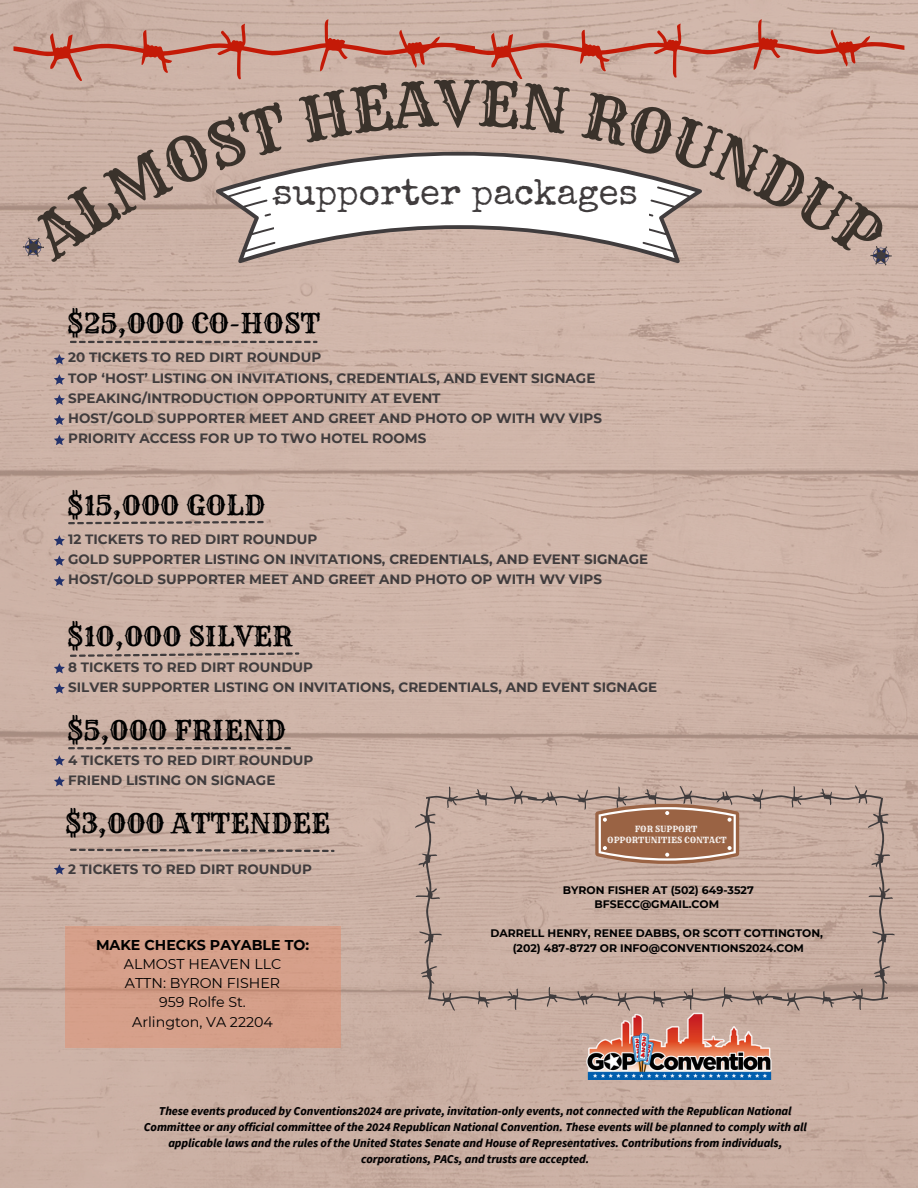
<style>
.page{position:relative;width:918px;height:1188px;background:#cdb3a7}
.page>*{position:absolute;margin:0;border:0;box-sizing:border-box;transform-origin:0 0}
.t1{font:60.3px "Rye";color:#3a322b}
.t2{font:36.6px "Special Elite";color:#403c3d}
.t3{font:27px "Rye";color:#000}
.t4{font:14.25px/19.2px "Montserrat";color:#000;text-align:center}
.t5{font:700 14.25px "Montserrat";color:#000}
.t6{font:700 13.5px/20.2px "Montserrat";color:#403c3d}
.t7{font:italic 700 12px "Source Sans Pro";color:#000}
.t8{font:700 10.95px/14.5px "Montserrat";color:#000;text-align:center}
.t9{font:8.4px "Rye";color:#fff}
</style>
<div class="page">
<svg style="left:54px;top:354px;width:11px;height:10px"></svg>
<svg style="left:70px;top:341px;width:248px;height:2px"></svg>
<svg style="left:68px;top:521px;width:196px;height:3px"></svg>
<svg style="left:70px;top:652px;width:229px;height:5px"></svg>
<svg style="left:68px;top:747px;width:223px;height:2px"></svg>
<svg style="left:70px;top:849px;width:265px;height:3px"></svg>
<svg style="left:54px;top:374px;width:11px;height:10px"></svg>
<svg style="left:54px;top:394px;width:11px;height:11px"></svg>
<svg style="left:54px;top:415px;width:11px;height:10px"></svg>
<svg style="left:54px;top:435px;width:11px;height:10px"></svg>
<svg style="left:54px;top:535px;width:11px;height:10px"></svg>
<svg style="left:54px;top:555px;width:11px;height:10px"></svg>
<svg style="left:54px;top:576px;width:11px;height:10px"></svg>
<svg style="left:54px;top:663px;width:11px;height:10px"></svg>
<svg style="left:54px;top:683px;width:11px;height:10px"></svg>
<svg style="left:54px;top:755px;width:11px;height:10px"></svg>
<svg style="left:54px;top:864px;width:11px;height:10px"></svg>
<img style="left:577px;top:1010px;width:207px;height:70px">
<svg style="left:415px;top:786px;width:480px;height:224px"></svg>
<svg style="left:54px;top:776px;width:11px;height:10px"></svg>
<div style="left:65px;top:926px;width:275px;height:122px;background:#d59f89"></div>
<svg style="left:14px;top:19px;width:890px;height:251px"></svg>
<p class="t1" style="left:436px;top:66px;width:43px">V</p>
<p class="t2" style="left:273px;top:178px;width:366px">supporter packages</p>
<p class="t3" style="left:67px;top:307px;width:255px">$25,000 CO-HOST</p>
<p class="t6" style="left:68px;top:347px;width:255px">20 TICKETS TO RED DIRT ROUNDUP</p>
<p class="t6" style="left:68px;top:368px;width:529px">TOP ‘HOST’ LISTING ON INVITATIONS, CREDENTIALS, AND EVENT SIGNAGE</p>
<p class="t6" style="left:68px;top:388px;width:535px">SPEAKING/INTRODUCTION OPPORTUNITY AT EVENT<br>HOST/GOLD SUPPORTER MEET AND GREET AND PHOTO OP WITH WV VIPS<br>PRIORITY ACCESS FOR UP TO TWO HOTEL ROOMS</p>
<p class="t3" style="left:67px;top:488px;width:200px">$15,000 GOLD</p>
<h3 class="t6" style="left:68px;top:529px;width:251px">12 TICKETS TO RED DIRT ROUNDUP</h3>
<h4 class="t6" style="left:68px;top:549px;width:582px">GOLD SUPPORTER LISTING ON INVITATIONS, CREDENTIALS, AND EVENT SIGNAGE</h4>
<p class="t6" style="left:68px;top:569px;width:535px">HOST/GOLD SUPPORTER MEET AND GREET AND PHOTO OP WITH WV VIPS</p>
<p class="t3" style="left:67px;top:619px;width:227px">$10,000 SILVER</p>
<p class="t6" style="left:68px;top:657px;width:591px">8 TICKETS TO RED DIRT ROUNDUP<br>SILVER SUPPORTER LISTING ON INVITATIONS, CREDENTIALS, AND EVENT SIGNAGE</p>
<p class="t3" style="left:67px;top:713px;width:220px">$5,000 FRIEND</p>
<p class="t6" style="left:68px;top:750px;width:247px">4 TICKETS TO RED DIRT ROUNDUP</p>
<p class="t6" style="left:68px;top:770px;width:209px">FRIEND LISTING ON SIGNAGE</p>
<p class="t3" style="left:65px;top:806px;width:267px">$3,000 ATTENDEE</p>
<p class="t6" style="left:68px;top:859px;width:245px">2 TICKETS TO RED DIRT ROUNDUP</p>
<p class="t9" style="left:635px;top:824px;width:64px">FOR SUPPORT</p>
<h6 class="t9" style="left:607px;top:835px;width:121px">OPPORTUNITIES CONTACT</h6>
<h6 class="t8" style="left:563px;top:883px;width:192px">BYRON FISHER AT (502) 649-3527<br>BFSECC@GMAIL.COM</h6>
<p class="t8" style="left:491px;top:926px;width:334px">DARRELL HENRY, RENEE DABBS, OR SCOTT COTTINGTON,</p>
<p class="t5" style="left:96px;top:936px;width:215px">MAKE CHECKS PAYABLE TO:</p>
<p class="t8" style="left:513px;top:941px;width:293px">(202) 487-8727 OR INFO@CONVENTIONS2024.COM</p>
<p class="t4" style="left:124px;top:955px;width:159px">ALMOST HEAVEN LLC<br>ATTN: BYRON FISHER<br>959 Rolfe St.<br>Arlington, VA 22204</p>
<p class="t7" style="left:159px;top:1103px;width:634px">These events produced by Conventions2024 are private, invitation-only events, not connected with the Republican National</p>
<p class="t7" style="left:144px;top:1119px;width:664px">Committee or any official committee of the 2024 Republican National Convention. These events will be planned to comply with all</p>
<p class="t7" style="left:168px;top:1135px;width:615px">applicable laws and the rules of the United States Senate and House of Representatives. Contributions from individuals,</p>
<h3 class="t7" style="left:361px;top:1151px;width:229px">corporations, PACs, and trusts are accepted.</h3>
</div>
